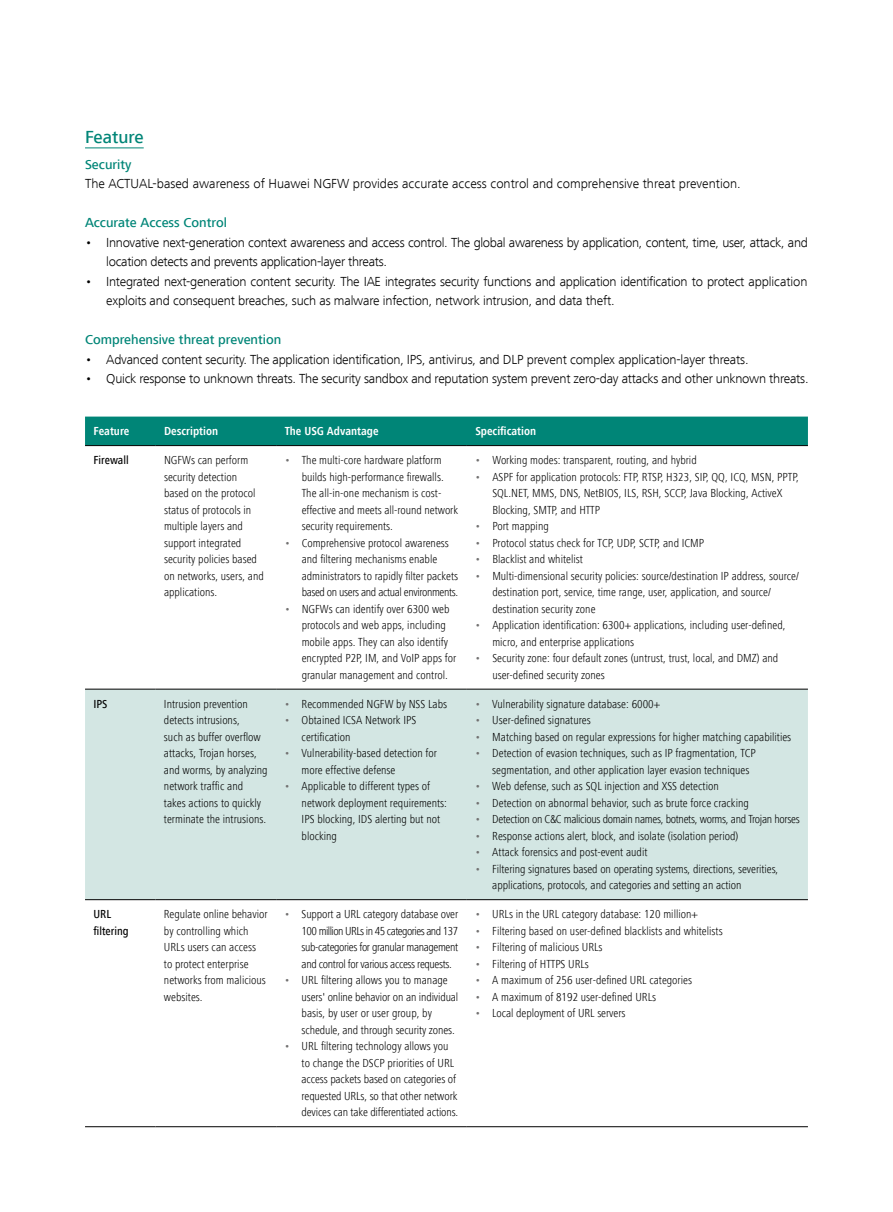
<style>
.page{position:relative;width:893px;height:1212px;background:#fff}
.page>*{position:absolute;margin:0;border:0;box-sizing:border-box;transform-origin:0 0}
.t1{font:500 18px "Frutiger Next LT";color:#008577}
.t2{font:300 13.5px/19.5px "Frutiger Next LT";letter-spacing:-.02em;color:#000}
.t3{font:300 13.5px "Frutiger Next LT";color:#000}
.t4{font:500 13.5px "Frutiger Next LT";color:#008577}
.t5{font:300 condensed 12px/16.5px "Frutiger Next LT";color:#000}
.t6{font:300 condensed 12px "Frutiger Next LT";letter-spacing:-.025em;color:#000}
.t7{font:700 condensed 12px "Frutiger Next LT";color:#fff}
.t8{font:500 condensed 12px/16.5px "Frutiger Next LT";color:#000}
.s1{color:#727171}
</style>
<div class="page">
<div style="left:85px;top:417px;width:723px;height:28px;background:#008577"></div>
<div style="left:85px;top:690px;width:723px;height:209px;background:#d3e6e3"></div>
<hr style="left:85px;top:689px;width:70px;height:1px;background:#000">
<hr style="left:155px;top:689px;width:121px;height:1px;background:#000">
<hr style="left:276px;top:689px;width:191px;height:1px;background:#000">
<hr style="left:467px;top:689px;width:341px;height:1px;background:#000">
<hr style="left:85px;top:899px;width:70px;height:1px;background:#000">
<hr style="left:155px;top:899px;width:121px;height:1px;background:#000">
<hr style="left:276px;top:899px;width:191px;height:1px;background:#000">
<hr style="left:467px;top:899px;width:341px;height:1px;background:#000">
<hr style="left:85px;top:1126px;width:70px;height:1px;background:#000">
<hr style="left:155px;top:1126px;width:121px;height:1px;background:#000">
<hr style="left:276px;top:1126px;width:191px;height:1px;background:#000">
<hr style="left:467px;top:1126px;width:341px;height:1px;background:#000">
<hr style="left:85px;top:445px;width:70px;height:1px;background:#000">
<hr style="left:155px;top:445px;width:121px;height:1px;background:#000">
<hr style="left:276px;top:445px;width:191px;height:1px;background:#000">
<hr style="left:467px;top:445px;width:341px;height:1px;background:#000">
<hr style="left:85px;top:148px;width:59px;height:1px;background:#008577">
<h1 class="t1" style="left:85px;top:127px;width:60px">Feature</h1>
<p class="t4" style="left:85px;top:157px;width:48px">Security</p>
<p class="t3" style="left:85px;top:176px;width:657px">The ACTUAL-based awareness of Huawei NGFW provides accurate access control and comprehensive threat prevention.</p>
<p class="t4" style="left:85px;top:215px;width:144px">Accurate Access Control</p>
<p class="t2" style="left:106px;top:233px;width:703px;text-indent:-21px">• Innovative next-generation context awareness and access control. The global awareness by application, content, time, user, attack, and location detects and prevents application-layer threats.</p>
<p class="t2" style="left:106px;top:272px;width:703px;text-indent:-21px">• Integrated next-generation content security. The IAE integrates security functions and application identification to protect application exploits and consequent breaches, such as malware infection, network intrusion, and data theft.</p>
<p class="t4" style="left:85px;top:332px;width:198px">Comprehensive threat prevention</p>
<p class="t2" style="left:85px;top:350px;width:665px">• Advanced content security. The application identification, IPS, antivirus, and DLP prevent complex application-layer threats.</p>
<p class="t2" style="left:85px;top:369px;width:725px">• Quick response to unknown threats. The security sandbox and reputation system prevent zero-day attacks and other unknown threats.</p>
<p class="t7" style="left:94px;top:424px;width:37px">Feature</p>
<p class="t7" style="left:164px;top:424px;width:56px">Description</p>
<p class="t7" style="left:285px;top:424px;width:95px">The USG Advantage</p>
<p class="t7" style="left:475px;top:424px;width:62px">Specification</p>
<p class="t8" style="left:94px;top:452px;width:37px">Firewall</p>
<p class="t5" style="left:164px;top:452px;width:101px">NGFWs can perform security detection based on the protocol status of protocols in multiple layers and support integrated security policies based on networks, users, and applications.</p>
<p class="t5" style="left:302px;top:452px;width:158px;text-indent:-17px"><span class="s1">•</span> The multi-core hardware platform builds high-performance firewalls.<br>The all-in-one mechanism is cost&shy;effective and meets all-round network security requirements.</p>
<p class="t5" style="left:475px;top:452px;width:223px"><span class="s1">•</span> Working modes: transparent, routing, and hybrid</p>
<p class="t5" style="left:492px;top:468px;width:308px;text-indent:-17px"><span class="s1">•</span> ASPF for application protocols: FTP, RTSP, H323, SIP, QQ, ICQ, MSN, PPTP,<br>SQL.NET, MMS, DNS, NetBIOS, ILS, RSH, SCCP, Java Blocking, ActiveX<br>Blocking, SMTP, and HTTP</p>
<p class="t5" style="left:475px;top:518px;width:75px"><span class="s1">•</span> Port mapping</p>
<p class="t5" style="left:475px;top:534px;width:230px"><span class="s1">•</span> Protocol status check for TCP, UDP, SCTP, and ICMP</p>
<p class="t5" style="left:475px;top:551px;width:109px"><span class="s1">•</span> Blacklist and whitelist</p>
<p class="t5" style="left:492px;top:567px;width:308px;text-indent:-17px"><span class="s1">•</span> Multi-dimensional security policies: source/destination IP address, source/ destination port, service, time range, user, application, and source/ destination security zone</p>
<p class="t5" style="left:492px;top:617px;width:295px;text-indent:-17px"><span class="s1">•</span> Application identification: 6300+ applications, including user-defined, micro, and enterprise applications</p>
<p class="t5" style="left:492px;top:650px;width:288px;text-indent:-17px"><span class="s1">•</span> Security zone: four default zones (untrust, trust, local, and DMZ) and user-defined security zones</p>
<p class="t5" style="left:302px;top:534px;width:158px;text-indent:-17px"><span class="s1">•</span> Comprehensive protocol awareness and filtering mechanisms enable administrators to rapidly filter packets based on users and actual environments.</p>
<p class="t5" style="left:302px;top:600px;width:156px;text-indent:-17px"><span class="s1">•</span> NGFWs can identify over 6300 web protocols and web apps, including mobile apps. They can also identify encrypted P2P, IM, and VoIP apps for granular management and control.</p>
<p class="t8" style="left:94px;top:695px;width:16px">IPS</p>
<p class="t5" style="left:164px;top:695px;width:105px">Intrusion prevention detects intrusions,<br>such as buffer overflow attacks, Trojan horses, and worms, by analyzing network traffic and takes actions to quickly terminate the intrusions.</p>
<p class="t5" style="left:285px;top:695px;width:164px"><span class="s1">•</span> Recommended NGFW by NSS Labs</p>
<p class="t5" style="left:302px;top:712px;width:116px;text-indent:-17px"><span class="s1">•</span> Obtained ICSA Network IPS certification</p>
<p class="t5" style="left:302px;top:745px;width:137px;text-indent:-17px"><span class="s1">•</span> Vulnerability-based detection for more effective defense</p>
<p class="t5" style="left:302px;top:778px;width:147px;text-indent:-17px"><span class="s1">•</span> Applicable to different types of network deployment requirements:<br>IPS blocking, IDS alerting but not blocking</p>
<p class="t8" style="left:93px;top:906px;width:37px">URL filtering</p>
<p class="t5" style="left:164px;top:906px;width:105px">Regulate online behavior by controlling which<br>URLs users can access<br>to protect enterprise networks from malicious websites.</p>
<p class="t5" style="left:302px;top:906px;width:158px;text-align:justify;text-indent:-17px"><span class="s1">•</span> Support a URL category database over 100 million URLs in 45 categories and 137 sub-categories for granular management and control for various access requests.</p>
<p class="t5" style="left:302px;top:972px;width:158px;text-indent:-17px"><span class="s1">•</span> URL filtering allows you to manage users' online behavior on an individual basis, by user or user group, by schedule, and through security zones.</p>
<p class="t5" style="left:302px;top:1038px;width:158px;text-indent:-17px"><span class="s1">•</span> URL filtering technology allows you to change the DSCP priorities of URL access packets based on categories of requested URLs, so that other network devices can take differentiated actions.</p>
<p class="t5" style="left:475px;top:695px;width:186px"><span class="s1">•</span> Vulnerability signature database: 6000+</p>
<p class="t5" style="left:475px;top:712px;width:117px"><span class="s1">•</span> User-defined signatures</p>
<p class="t5" style="left:475px;top:728px;width:317px"><span class="s1">•</span> Matching based on regular expressions for higher matching capabilities</p>
<p class="t5" style="left:492px;top:745px;width:265px;text-indent:-17px"><span class="s1">•</span> Detection of evasion techniques, such as IP fragmentation, TCP segmentation, and other application layer evasion techniques</p>
<p class="t5" style="left:475px;top:778px;width:245px"><span class="s1">•</span> Web defense, such as SQL injection and XSS detection</p>
<p class="t5" style="left:475px;top:794px;width:275px"><span class="s1">•</span> Detection on abnormal behavior, such as brute force cracking</p>
<p class="t6" style="left:475px;top:812px;width:326px"><span class="s1">•</span> Detection on C&amp;C malicious domain names, botnets, worms, and Trojan horses</p>
<p class="t5" style="left:475px;top:827px;width:265px"><span class="s1">•</span> Response actions alert, block, and isolate (isolation period)</p>
<p class="t5" style="left:475px;top:844px;width:174px"><span class="s1">•</span> Attack forensics and post-event audit</p>
<p class="t5" style="left:492px;top:860px;width:288px;text-indent:-17px"><span class="s1">•</span> Filtering signatures based on operating systems, directions, severities, applications, protocols, and categories and setting an action</p>
<p class="t5" style="left:475px;top:906px;width:224px"><span class="s1">•</span> URLs in the URL category database: 120 million+</p>
<p class="t5" style="left:475px;top:922px;width:249px"><span class="s1">•</span> Filtering based on user-defined blacklists and whitelists</p>
<p class="t5" style="left:475px;top:939px;width:129px"><span class="s1">•</span> Filtering of malicious URLs</p>
<p class="t5" style="left:475px;top:955px;width:115px"><span class="s1">•</span> Filtering of HTTPS URLs</p>
<p class="t5" style="left:475px;top:972px;width:218px"><span class="s1">•</span> A maximum of 256 user-defined URL categories</p>
<p class="t5" style="left:475px;top:988px;width:182px"><span class="s1">•</span> A maximum of 8192 user-defined URLs</p>
<p class="t5" style="left:475px;top:1005px;width:152px"><span class="s1">•</span> Local deployment of URL servers</p>
</div>
